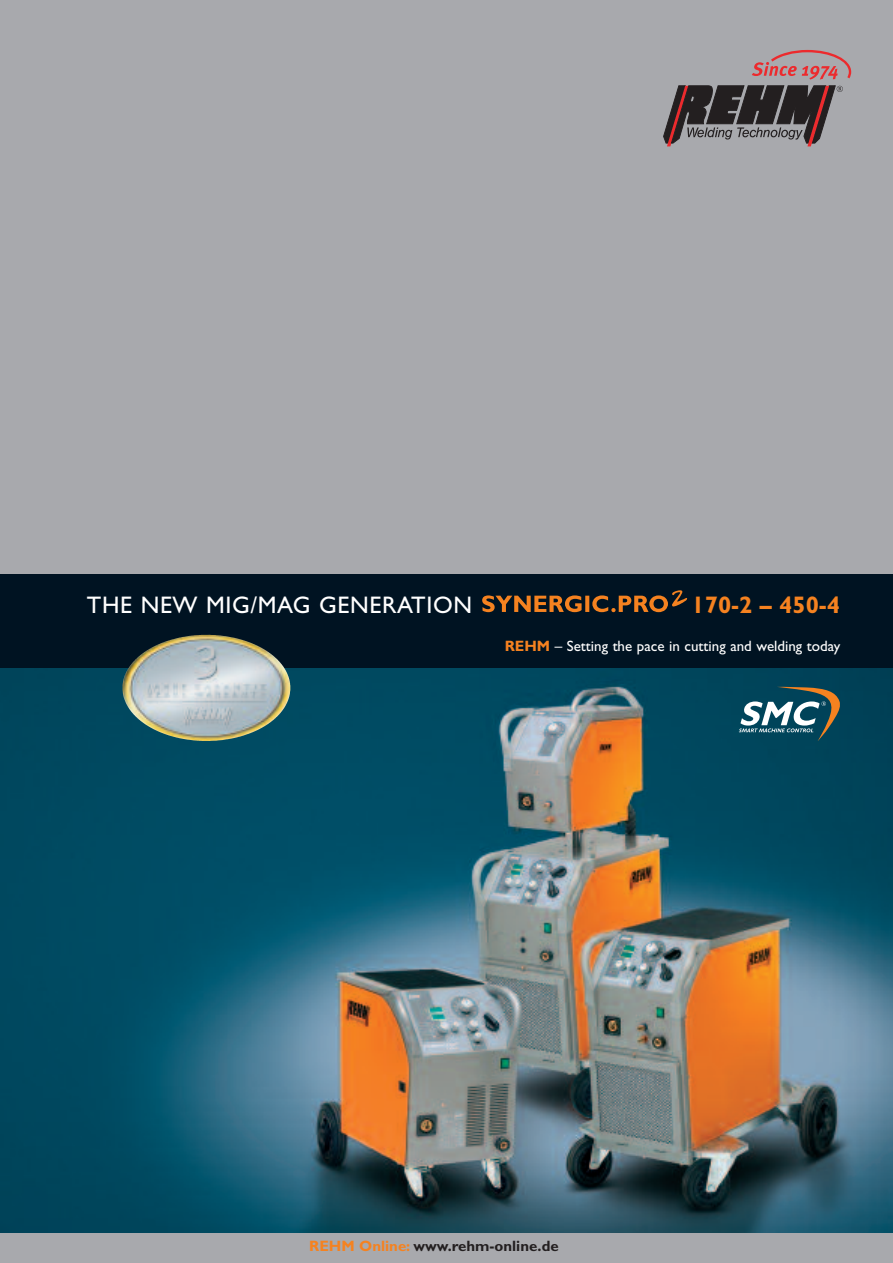
<style>
.page{position:relative;width:893px;height:1263px;background:#fff}
.page>*{position:absolute;margin:0;border:0;box-sizing:border-box;transform-origin:0 0}
.t1{font:24px "Gill Sans";letter-spacing:.025em;color:#fff}
.t2{font:700 24px "Gill Sans";color:#f58220}
.t3{font:15px "Gill Sans";color:#fff}
.t4{font:700 15px "Gill Sans";color:#231f20}
.s1{font-weight:700;color:#f58220}
.s2{color:#f58220}
</style>
<div class="page">
<img style="left:0;top:668px;width:893px;height:565px">
<div style="left:0;top:1233px;width:893px;height:30px;background:#a8a9ad"></div>
<div style="left:0;top:574px;width:893px;height:94px;background:#001322"></div>
<img style="left:278px;top:661px;width:13px;height:43px">
<div style="left:0;top:0;width:893px;height:574px;background:#a8a9ad"></div>
<svg style="left:663px;top:86px;width:180px;height:60px"></svg>
<svg style="left:752px;top:50px;width:99px;height:30px"></svg>
<svg style="left:482px;top:590px;width:205px;height:22px"></svg>
<svg style="left:739px;top:687px;width:101px;height:54px;background:#446c74"></svg>
<h1 class="t1" style="left:87px;top:595px;width:387px">THE NEW MIG/MAG GENERATION</h1>
<h1 class="t2" style="left:691px;top:595px;width:150px">170-2 – 450-4</h1>
<p class="t3" style="left:505px;top:641px;width:337px"><span class="s1">REHM</span> – Setting the pace in cutting and welding today</p>
<p class="t4" style="left:309px;top:1240px;width:251px"><span class="s2">REHM Online:</span> www.rehm-online.de</p>
</div>
